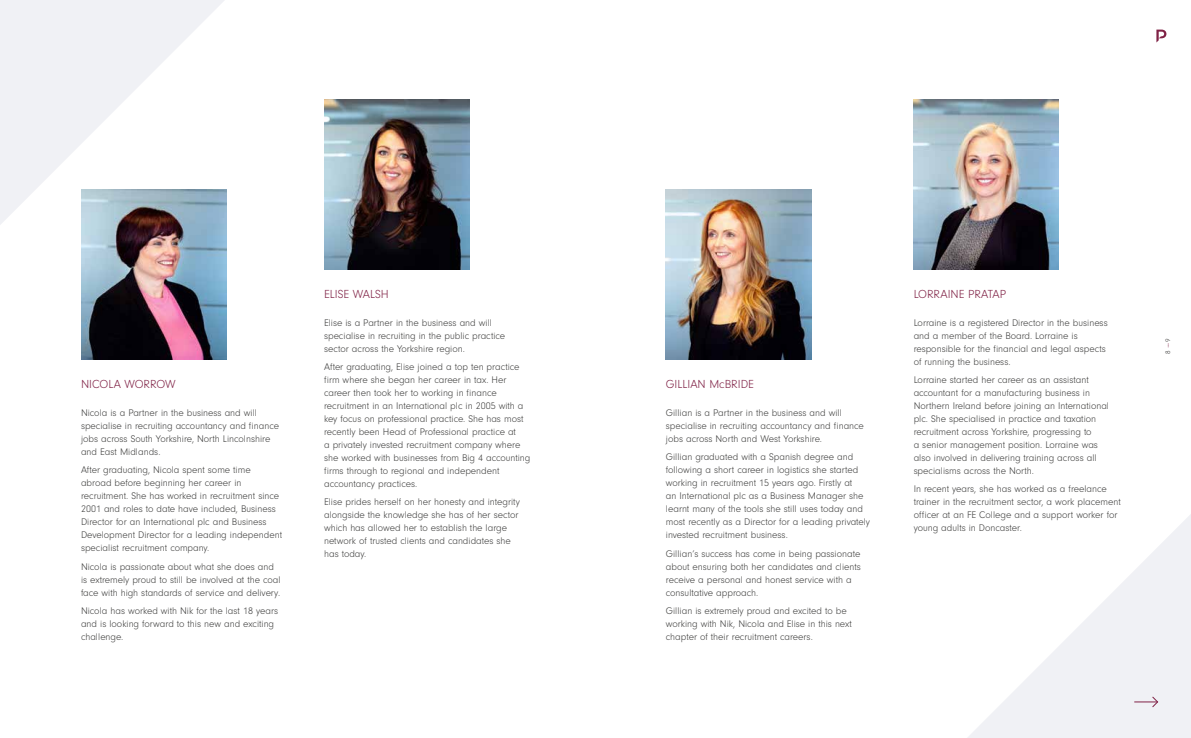
<style>
.page{position:relative;width:1191px;height:738px;background:#fff}
.page>*{position:absolute;margin:0;border:0;box-sizing:border-box;transform-origin:0 0}
.t1{font:300 12.1px "Neuzeit Gro";color:#802246}
.t2{font:300 10px/12.9px "Neuzeit Gro";color:#3c3c3b}
.t3{font:300 7px "Neuzeit Gro";color:#3c3c3b}
.s1{color:#802246}
</style>
<div class="page">
<svg style="left:969px;top:514px;width:222px;height:223px"></svg>
<svg style="left:0;top:0;width:224px;height:225px;fill:#f0f1f5"></svg>
<svg style="left:1156px;top:30px;width:10px;height:12px"></svg>
<svg style="left:1134px;top:695px;width:24px;height:12px"></svg>
<img style="left:324px;top:99px;width:145px;height:170px">
<img style="left:81px;top:189px;width:145px;height:170px">
<img style="left:666px;top:189px;width:145px;height:170px">
<img style="left:913px;top:99px;width:145px;height:170px">
<p class="t1" style="left:81px;top:377px;width:96px">NICOLA WORROW</p>
<p class="t2" style="left:81px;top:406px;width:199px">Nicola is a Partner in the business and will specialise in recruiting accountancy and finance jobs across South Yorkshire, North Lincolnshire and East Midlands.</p>
<p class="t2" style="left:81px;top:463px;width:203px">After graduating, Nicola spent some time abroad before beginning her career in recruitment. She has worked in recruitment since 2001 and roles to date have included, Business Director for an International plc and Business Development Director for a leading independent specialist recruitment company.</p>
<p class="t2" style="left:81px;top:559px;width:201px">Nicola is passionate about what she does and is extremely proud to still be involved at the coal face with high standards of service and delivery.</p>
<p class="t2" style="left:81px;top:604px;width:199px">Nicola has worked with Nik for the last 18 years and is looking forward to this new and exciting challenge.</p>
<p class="t1" style="left:324px;top:287px;width:66px">ELISE WALSH</p>
<p class="t2" style="left:324px;top:316px;width:182px">Elise is a Partner in the business and will specialise in recruiting in the public practice sector across the Yorkshire region.</p>
<p class="t2" style="left:324px;top:360px;width:208px">After graduating, Elise joined a top ten practice firm where she began her career in tax. Her career then took her to working in finance recruitment in an International plc in 2005 with a key focus on professional practice. She has most recently been Head of Professional practice at<br>a privately invested recruitment company where she worked with businesses from Big 4 accounting firms through to regional and independent accountancy practices.</p>
<p class="t2" style="left:324px;top:495px;width:197px">Elise prides herself on her honesty and integrity alongside the knowledge she has of her sector which has allowed her to establish the large network of trusted clients and candidates she has today.</p>
<p class="t1" style="left:666px;top:377px;width:89px">GILLIAN McBRIDE</p>
<p class="t2" style="left:666px;top:406px;width:199px">Gillian is a Partner in the business and will specialise in recruiting accountancy and finance jobs across North and West Yorkshire.</p>
<p class="t2" style="left:666px;top:450px;width:206px">Gillian graduated with a Spanish degree and following a short career in logistics she started working in recruitment 15 years ago. Firstly at<br>an International plc as a Business Manager she learnt many of the tools she still uses today and most recently as a Director for a leading privately invested recruitment business.</p>
<p class="t2" style="left:666px;top:546px;width:197px">Gillian’s success has come in being passionate about ensuring both her candidates and clients receive a personal and honest service with a consultative approach.</p>
<p class="t2" style="left:666px;top:604px;width:187px">Gillian is extremely proud and excited to be working with Nik, Nicola and Elise in this next chapter of their recruitment careers.</p>
<p class="t1" style="left:913px;top:287px;width:94px">LORRAINE PRATAP</p>
<p class="t2" style="left:913px;top:316px;width:196px">Lorraine is a registered Director in the business and a member of the Board. Lorraine is responsible for the financial and legal aspects of running the business.</p>
<p class="t2" style="left:913px;top:373px;width:197px">Lorraine started her career as an assistant accountant for a manufacturing business in Northern Ireland before joining an International plc. She specialised in practice and taxation recruitment across Yorkshire, progressing to<br>a senior management position. Lorraine was also involved in delivering training across all specialisms across the North.</p>
<p class="t2" style="left:913px;top:482px;width:209px">In recent years, she has worked as a freelance trainer in the recruitment sector, a work placement officer at an FE College and a support worker for young adults in Doncaster.</p>
<p class="t3" style="left:1164px;top:353px;width:17px;rotate:-90deg">8 <span class="s1">––</span> 9</p>
</div>
